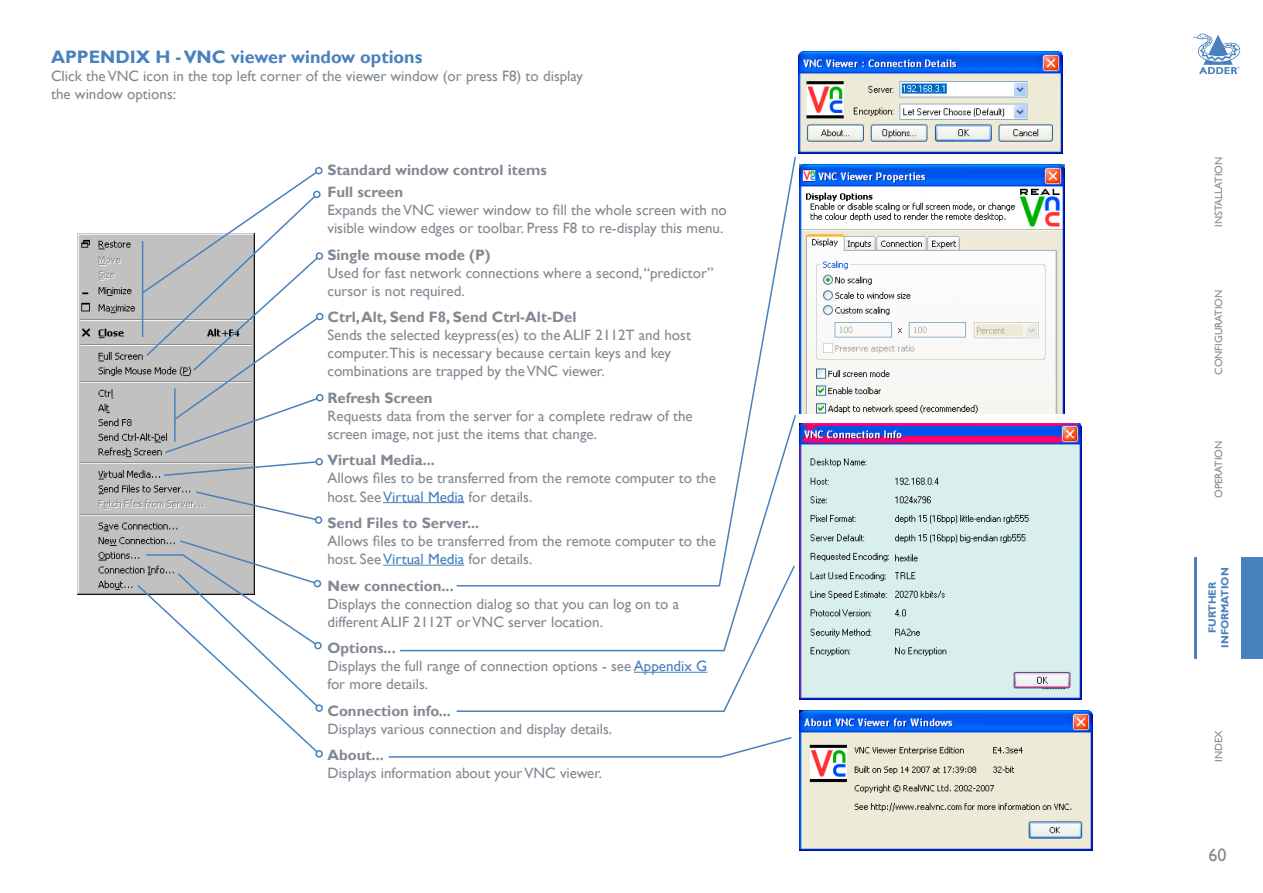
<style>
.page{position:relative;width:1263px;height:893px;background:#fff}
.page>*{position:absolute;margin:0;border:0;box-sizing:border-box;transform-origin:0 0}
.t1{font:700 18px "Gill Sans";color:#4881bd}
.t2{font:18px "Gill Sans";color:#838892}
.t3{font:15px/18px "Gill Sans";color:#838892}
.t4{font:700 15px/22.2px "Gill Sans";color:#838892}
.t5{font:10.5px "Gill Sans";color:#838892}
.t6{font:700 10.5px/12.6px "Gill Sans";color:#4881bd;text-align:center}
.s1{color:#4881bd}
.s2{font-weight:700}
</style>
<div class="page">
<svg style="left:1192px;top:34px;width:48px;height:40px"></svg>
<div style="left:1241px;top:557px;width:22px;height:102px;background:#4881bd"></div>
<hr style="left:1194px;top:557px;width:2px;height:102px;background:#4881bd">
<img style="left:78px;top:234px;width:176px;height:360px">
<img style="left:800px;top:424px;width:281px;height:276px">
<img style="left:800px;top:710px;width:293px;height:140px">
<img style="left:798px;top:51px;width:264px;height:103px">
<hr style="left:383px;top:502px;width:81px;height:1px;background:#4881bd">
<hr style="left:383px;top:565px;width:81px;height:1px;background:#4881bd">
<div style="left:315px;top:167px;width:8px;height:7px;border:2px solid #4881bd;border-radius:50%"></div>
<div style="left:314px;top:580px;width:7px;height:7px;border:2px solid #4881bd;border-radius:50%"></div>
<svg style="left:195px;top:490px;width:122px;height:31px"></svg>
<div style="left:315px;top:516px;width:7px;height:8px;border:2px solid #4881bd;border-radius:50%"></div>
<svg style="left:163px;top:460px;width:155px;height:17px"></svg>
<div style="left:315px;top:458px;width:8px;height:7px;border:2px solid #4881bd;border-radius:50%"></div>
<div style="left:316px;top:394px;width:7px;height:7px;border:2px solid #4881bd;border-radius:50%"></div>
<div style="left:316px;top:313px;width:7px;height:7px;border:2px solid #4881bd;border-radius:50%"></div>
<div style="left:316px;top:252px;width:7px;height:8px;border:2px solid #4881bd;border-radius:50%"></div>
<svg style="left:141px;top:170px;width:178px;height:284px"></svg>
<div style="left:313px;top:191px;width:8px;height:7px;border:2px solid #4881bd;border-radius:50%"></div>
<div style="left:314px;top:642px;width:8px;height:7px;border:2px solid #4881bd;border-radius:50%"></div>
<svg style="left:388px;top:737px;width:404px;height:21px"></svg>
<hr style="left:174px;top:389px;width:2px;height:52px;background:#4881bd">
<img style="left:799px;top:165px;width:266px;height:249px">
<div style="left:315px;top:704px;width:8px;height:8px;border:2px solid #4881bd;border-radius:50%"></div>
<svg style="left:136px;top:539px;width:183px;height:213px"></svg>
<div style="left:315px;top:750px;width:8px;height:8px;border:2px solid #4881bd;border-radius:50%"></div>
<svg style="left:456px;top:652px;width:298px;height:60px"></svg>
<svg style="left:399px;top:502px;width:386px;height:150px"></svg>
<svg style="left:456px;top:156px;width:340px;height:431px"></svg>
<p class="t1" style="left:51px;top:47px;width:373px">Appen dix H - VNC viewer window options</p>
<p class="t3" style="left:51px;top:68px;width:533px">Click the VNC icon in the top left corner of the viewer window (or press F8) to display the window options:</p>
<p class="t4" style="left:327px;top:159px;width:221px">Standard window control items<br>Full screen</p>
<p class="t3" style="left:327px;top:202px;width:401px">Expands the VNC viewer window to fill the whole screen with no visible window edges or toolbar. Press F8 to re-display this menu.</p>
<p class="t4" style="left:327px;top:244px;width:165px">Single mouse mode (P)</p>
<p class="t3" style="left:327px;top:264px;width:388px">Used for fast network connections where a second, “predictor” cursor is not required.</p>
<p class="t4" style="left:327px;top:307px;width:250px">Ctrl, Alt, Send F8, Send Ctrl-Alt-Del</p>
<p class="t3" style="left:327px;top:327px;width:365px">Sends the selected keypress(es) to the ALIF 2112T and host computer.This is necessary because certain keys and key combinations are trapped by the VNC viewer.</p>
<p class="t4" style="left:327px;top:387px;width:107px">Refresh Screen</p>
<p class="t3" style="left:327px;top:407px;width:367px">Requests data from the server for a complete redraw of the screen image, not just the items that change.</p>
<p class="t4" style="left:327px;top:450px;width:109px">Virtual Media...</p>
<p class="t3" style="left:327px;top:470px;width:390px">Allows files to be transferred from the remote computer to the host. See <span class="s1">Virtual Media</span> for details.</p>
<p class="t4" style="left:327px;top:512px;width:153px">Send Files to Server...</p>
<p class="t3" style="left:327px;top:532px;width:390px">Allows files to be transferred from the remote computer to the host. See <span class="s1">Virtual Media</span> for details.</p>
<p class="t4" style="left:327px;top:575px;width:128px">New connection...</p>
<p class="t3" style="left:327px;top:595px;width:353px">Displays the connection dialog so that you can log on to a different ALIF 2112T or VNC server location.</p>
<p class="t3" style="left:327px;top:639px;width:381px"><span class="s2">Options...<br></span>Displays the full range of connection options - see <span class="s1">Appendix G </span>for more details.</p>
<p class="t4" style="left:327px;top:700px;width:125px">Connection info...</p>
<p class="t3" style="left:327px;top:720px;width:286px">Displays various connection and display details.</p>
<p class="t4" style="left:327px;top:744px;width:58px">About...</p>
<p class="t3" style="left:327px;top:764px;width:276px">Displays information about your VNC viewer.</p>
<p class="t5" style="left:1212px;top:227px;width:71px;rotate:-90deg">INSTALLATION</p>
<p class="t5" style="left:1212px;top:375px;width:87px;rotate:-90deg">CONFIGURATION</p>
<p class="t5" style="left:1212px;top:498px;width:59px;rotate:-90deg">OPERATION</p>
<p class="t6" style="left:1206px;top:648px;width:82px;rotate:-90deg">FURTHER<br>INFORMATION</p>
<p class="t5" style="left:1212px;top:762px;width:33px;rotate:-90deg">INDEX</p>
<p class="t2" style="left:1208px;top:844px;width:19px">60</p>
</div>
